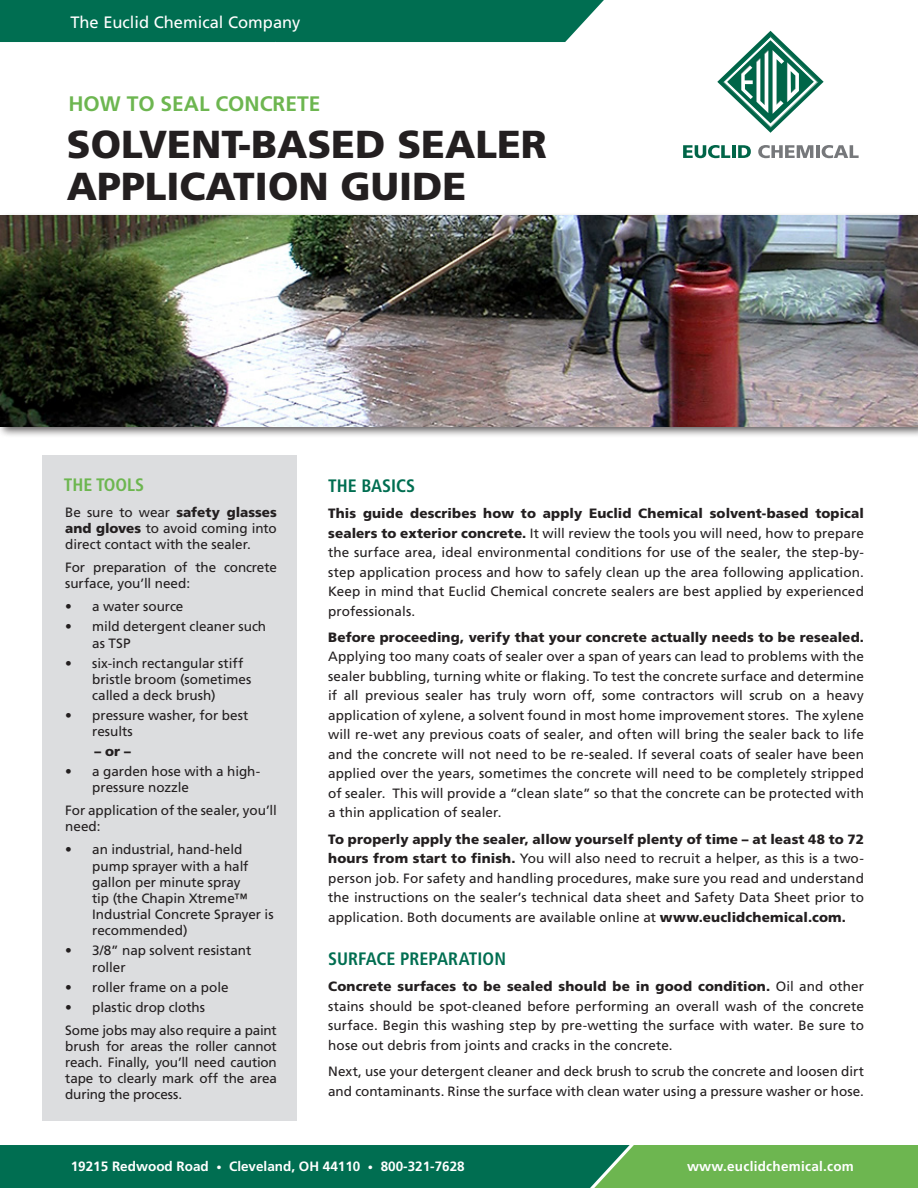
<style>
.page{position:relative;width:918px;height:1188px;background:#fff}
.page>*{position:absolute;margin:0;border:0;box-sizing:border-box;transform-origin:0 0}
.t1{font:900 39px "Frutiger LT Std";color:#231f20}
.t2{font:700 21px "Frutiger LT Std";color:#6db650}
.t3{font:700 condensed 18px "Frutiger LT Std";color:#006e51}
.t4{font:700 condensed 18px "Frutiger LT Std";color:#6db650}
.t5{font:16.5px "Frutiger LT Std";color:#fff}
.t6{font:13.5px/19.5px "Frutiger LT Std";color:#231f20}
.t7{font:700 13.5px "Frutiger LT Std";color:#fff}
.t8{font:700 13.5px "Frutiger LT Std";letter-spacing:.02em;color:#fff}
.t9{font:900 13.5px "Frutiger LT Std";color:#231f20}
.s1{font-weight:900}
.s2{font-size:10.5px}
</style>
<div class="page">
<svg style="left:0;top:1145px;width:918px;height:43px;background:#248651"></svg>
<div style="left:0;top:0;width:604px;height:42px;background:#006e51"></div>
<svg style="left:717px;top:31px;width:107px;height:102px"></svg>
<svg style="left:683px;top:145px;width:47px;height:13px"></svg>
<hr style="left:732px;top:145px;width:4px;height:13px;background:#006548">
<svg style="left:738px;top:145px;width:13px;height:13px"></svg>
<svg style="left:758px;top:145px;width:55px;height:13px"></svg>
<hr style="left:816px;top:145px;width:4px;height:13px;background:#76787b">
<svg style="left:822px;top:145px;width:37px;height:13px"></svg>
<div style="left:0;top:212px;width:918px;height:226px;background:#231f20;opacity:.75"></div>
<img style="left:0;top:216px;width:918px;height:210px">
<div style="left:42px;top:456px;width:255px;height:665px;background:#dcdddf"></div>
<p class="t5" style="left:70px;top:13px;width:232px">The Euclid Chemical Company</p>
<p class="t2" style="left:68px;top:92px;width:254px">HOW TO SEAL CONCRETE</p>
<p class="t1" style="left:67px;top:121px;width:482px">SOLVENT-BASED SEALER</p>
<p class="t1" style="left:67px;top:163px;width:401px">APPLICATION GUIDE</p>
<p class="t4" style="left:64px;top:474px;width:82px">THE TOOLS</p>
<p class="t6" style="left:65px;top:504px;width:213px;line-height:16.2px;text-align:justify">Be sure to wear <span class="s1">safety glasses and gloves</span> to avoid coming into direct contact with the sealer.</p>
<p class="t6" style="left:65px;top:560px;width:213px;line-height:16.2px">For preparation of the concrete surface, you’ll need:</p>
<p class="t6" style="left:65px;top:597px;width:120px">• a water source</p>
<p class="t6" style="left:92px;top:619px;width:175px;line-height:16.2px;text-indent:-27px">• mild detergent cleaner such as TSP</p>
<p class="t6" style="left:92px;top:655px;width:161px;line-height:16.2px;text-indent:-27px">• six-inch rectangular stiff bristle broom (sometimes called a deck brush)</p>
<p class="t6" style="left:92px;top:707px;width:158px;line-height:16.2px;text-indent:-27px">• pressure washer, for best results</p>
<p class="t9" style="left:95px;top:743px;width:38px">– or –</p>
<p class="t6" style="left:92px;top:763px;width:170px;line-height:16.2px;text-indent:-27px">• a garden hose with a high&shy;pressure nozzle</p>
<p class="t6" style="left:65px;top:803px;width:213px;line-height:16.2px">For application of the sealer, you’ll need:</p>
<p class="t6" style="left:92px;top:842px;width:183px;line-height:16.2px;text-indent:-27px">• an industrial, hand-held pump sprayer with a half gallon per minute spray<br>tip (the Chapin Xtreme™<br>Industrial Concrete Sprayer is recommended)</p>
<p class="t6" style="left:92px;top:943px;width:161px;line-height:16.2px;text-indent:-27px">• 3/8” nap solvent resistant roller</p>
<p class="t6" style="left:65px;top:977px;width:165px">• roller frame on a pole</p>
<p class="t6" style="left:65px;top:997px;width:141px">• plastic drop cloths</p>
<p class="t6" style="left:65px;top:1022px;width:213px;line-height:16.2px;text-align:justify">Some jobs may also require a paint brush for areas the roller cannot reach. Finally, you’ll need caution tape to clearly mark off the area during the process.</p>
<p class="t3" style="left:328px;top:475px;width:88px">THE BASICS</p>
<p class="t6" style="left:328px;top:504px;width:537px;text-align:justify"><span class="s1">This guide describes how to apply Euclid Chemical solvent-based topical sealers to exterior concrete.</span> It will review the tools you will need, how to prepare the surface area, ideal environmental conditions for use of the sealer, the step-by&shy;step application process and how to safely clean up the area following application.<br>Keep in mind that Euclid Chemical concrete sealers are best applied by experienced professionals.</p>
<p class="t6" style="left:328px;top:627px;width:537px;text-align:justify"><span class="s1">Before proceeding, verify that your concrete actually needs to be resealed.<br></span>Applying too many coats of sealer over a span of years can lead to problems with the sealer bubbling, turning white or flaking. To test the concrete surface and determine if all previous sealer has truly worn off, some contractors will scrub on a heavy application of xylene, a solvent found in most home improvement stores. The xylene will re-wet any previous coats of sealer, and often will bring the sealer back to life and the concrete will not need to be re-sealed. If several coats of sealer have been applied over the years, sometimes the concrete will need to be completely stripped of sealer. This will provide a “clean slate” so that the concrete can be protected with a thin application of sealer.</p>
<p class="t6" style="left:328px;top:829px;width:537px;text-align:justify"><span class="s1">To properly apply the sealer, allow yourself plenty of time – at least 48 to 72 hours from start to finish.</span> You will also need to recruit a helper, as this is a two&shy;person job. For safety and handling procedures, make sure you read and understand the instructions on the sealer’s technical data sheet and Safety Data Sheet prior to application. Both documents are available online at <span class="s1">www.euclidchemical.com.</span></p>
<p class="t3" style="left:328px;top:948px;width:179px">SURFACE PREPARATION</p>
<p class="t6" style="left:328px;top:977px;width:537px;text-align:justify"><span class="s1">Concrete surfaces to be sealed should be in good condition.</span> Oil and other stains should be spot-cleaned before performing an overall wash of the concrete surface. Begin this washing step by pre-wetting the surface with water. Be sure to hose out debris from joints and cracks in the concrete.</p>
<p class="t6" style="left:328px;top:1062px;width:537px">Next, use your detergent cleaner and deck brush to scrub the concrete and loosen dirt and contaminants. Rinse the surface with clean water using a pressure washer or hose.</p>
<p class="t7" style="left:71px;top:1158px;width:395px">19215 Redwood Road <span class="s2">•</span> Cleveland, OH 44110 <span class="s2">•</span> 800-321-7628</p>
<p class="t8" style="left:687px;top:1158px;width:168px">www.euclidchemical.com</p>
</div>
